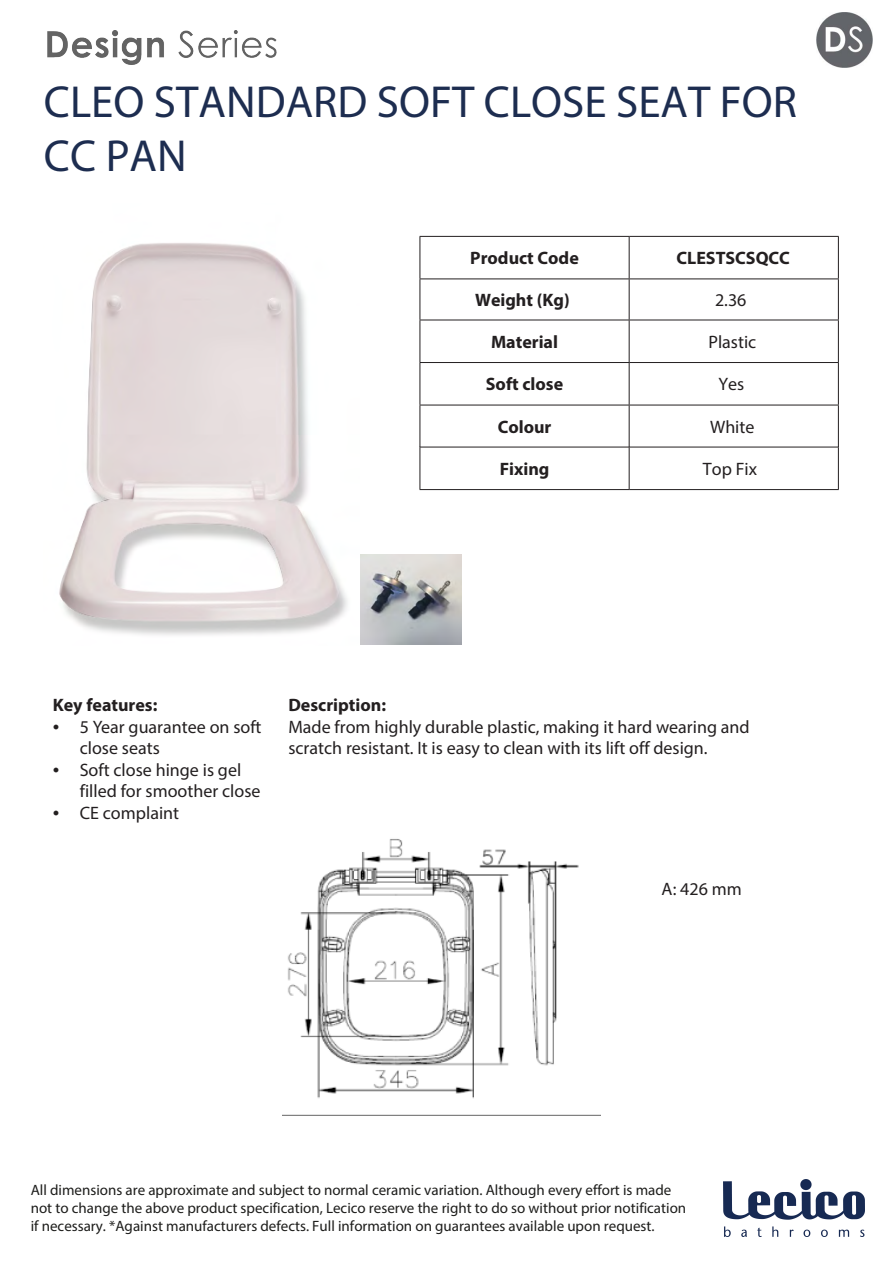
<style>
.page{position:relative;width:893px;height:1263px;background:#fff}
.page>*{position:absolute;margin:0;border:0;box-sizing:border-box;transform-origin:0 0}
.t1{font:45px/54px "Myriad Pro";color:#1d2d50}
.t2{font:18px/21.6px "Myriad Pro";color:#231f20}
.t3{font:700 18px "Myriad Pro";color:#231f20}
.t4{font:15px/18px "Myriad Pro";color:#1d1d1b}
.s1{font-family:"ARS Maquette Pro"}
.s2{font-weight:700}
</style>
<div class="page">
<hr style="left:420px;top:279px;width:1px;height:41px;background:#231f20">
<hr style="left:629px;top:279px;width:1px;height:41px;background:#231f20">
<hr style="left:838px;top:279px;width:1px;height:41px;background:#231f20">
<hr style="left:420px;top:320px;width:209px;height:1px;background:#231f20">
<hr style="left:420px;top:320px;width:1px;height:42px;background:#231f20">
<hr style="left:629px;top:320px;width:210px;height:1px;background:#231f20">
<hr style="left:629px;top:320px;width:1px;height:42px;background:#231f20">
<hr style="left:838px;top:320px;width:1px;height:42px;background:#231f20">
<hr style="left:420px;top:362px;width:209px;height:1px;background:#231f20">
<hr style="left:420px;top:363px;width:1px;height:42px;background:#231f20">
<hr style="left:629px;top:362px;width:210px;height:1px;background:#231f20">
<hr style="left:629px;top:363px;width:1px;height:42px;background:#231f20">
<hr style="left:838px;top:363px;width:1px;height:42px;background:#231f20">
<hr style="left:420px;top:405px;width:209px;height:1px;background:#231f20">
<hr style="left:420px;top:405px;width:1px;height:42px;background:#231f20">
<hr style="left:629px;top:405px;width:210px;height:1px;background:#231f20">
<hr style="left:629px;top:405px;width:1px;height:42px;background:#231f20">
<hr style="left:838px;top:405px;width:1px;height:42px;background:#231f20">
<hr style="left:420px;top:236px;width:209px;height:1px;background:#231f20">
<hr style="left:420px;top:237px;width:1px;height:42px;background:#231f20">
<hr style="left:629px;top:236px;width:210px;height:1px;background:#231f20">
<hr style="left:629px;top:237px;width:1px;height:42px;background:#231f20">
<hr style="left:838px;top:237px;width:1px;height:42px;background:#231f20">
<hr style="left:420px;top:279px;width:209px;height:1px;background:#231f20">
<hr style="left:629px;top:279px;width:210px;height:1px;background:#231f20">
<img style="left:59px;top:243px;width:289px;height:392px">
<img style="left:360px;top:554px;width:101px;height:91px">
<img style="left:282px;top:839px;width:318px;height:276px">
<hr style="left:420px;top:447px;width:209px;height:1px;background:#231f20">
<hr style="left:420px;top:447px;width:1px;height:42px;background:#231f20">
<hr style="left:629px;top:447px;width:210px;height:1px;background:#231f20">
<hr style="left:629px;top:447px;width:1px;height:42px;background:#231f20">
<hr style="left:838px;top:447px;width:1px;height:42px;background:#231f20">
<hr style="left:420px;top:489px;width:209px;height:1px;background:#231f20">
<hr style="left:629px;top:489px;width:210px;height:1px;background:#231f20">
<img style="left:817px;top:13px;width:55px;height:55px">
<img style="left:47px;top:30px;width:230px;height:35px">
<img style="left:723px;top:1179px;width:142px;height:57px">
<h1 class="t1" style="left:44px;top:75px;width:755px">CLEO STANDARD SOFT CLOSE SEAT FOR<br>CC PAN</h1>
<p class="t3" style="left:470px;top:246px;width:110px">Product Code</p>
<p class="t3" style="left:676px;top:246px;width:115px">CLESTSCSQCC</p>
<p class="t3" style="left:475px;top:288px;width:96px">Weight (Kg)</p>
<p class="t2" style="left:715px;top:289px;width:33px">2.36</p>
<p class="t3" style="left:491px;top:330px;width:69px">Material</p>
<p class="t2" style="left:708px;top:330px;width:49px">Plastic</p>
<p class="t3" style="left:486px;top:372px;width:79px">Soft close</p>
<p class="t2" style="left:718px;top:373px;width:27px">Yes</p>
<p class="t3" style="left:498px;top:415px;width:55px">Colour</p>
<p class="t2" style="left:710px;top:415px;width:46px">White</p>
<p class="t3" style="left:500px;top:457px;width:51px">Fixing</p>
<p class="t2" style="left:703px;top:457px;width:56px">Top Fix</p>
<p class="t3" style="left:53px;top:693px;width:106px">Key features:</p>
<p class="t2" style="left:80px;top:715px;width:183px;text-indent:-27px"><span class="s1">•</span> 5 Year guarantee on soft close seats</p>
<p class="t2" style="left:80px;top:759px;width:182px;text-indent:-27px"><span class="s1">•</span> Soft close hinge is gel filled for smoother close</p>
<p class="t2" style="left:53px;top:802px;width:128px"><span class="s1">•</span> CE complaint</p>
<p class="t2" style="left:288px;top:694px;width:463px"><span class="s2">Description:<br></span>Made from highly durable plastic, making it hard wearing and scratch resistant. It is easy to clean with its lift off design.</p>
<p class="t2" style="left:662px;top:878px;width:82px">A: 426 mm</p>
<p class="t4" style="left:31px;top:1181px;width:657px">All dimensions are approximate and subject to normal ceramic variation. Although every effort is made not to change the above product specification, Lecico reserve the right to do so without prior notification if necessary. *Against manufacturers defects. Full information on guarantees available upon request.</p>
</div>
